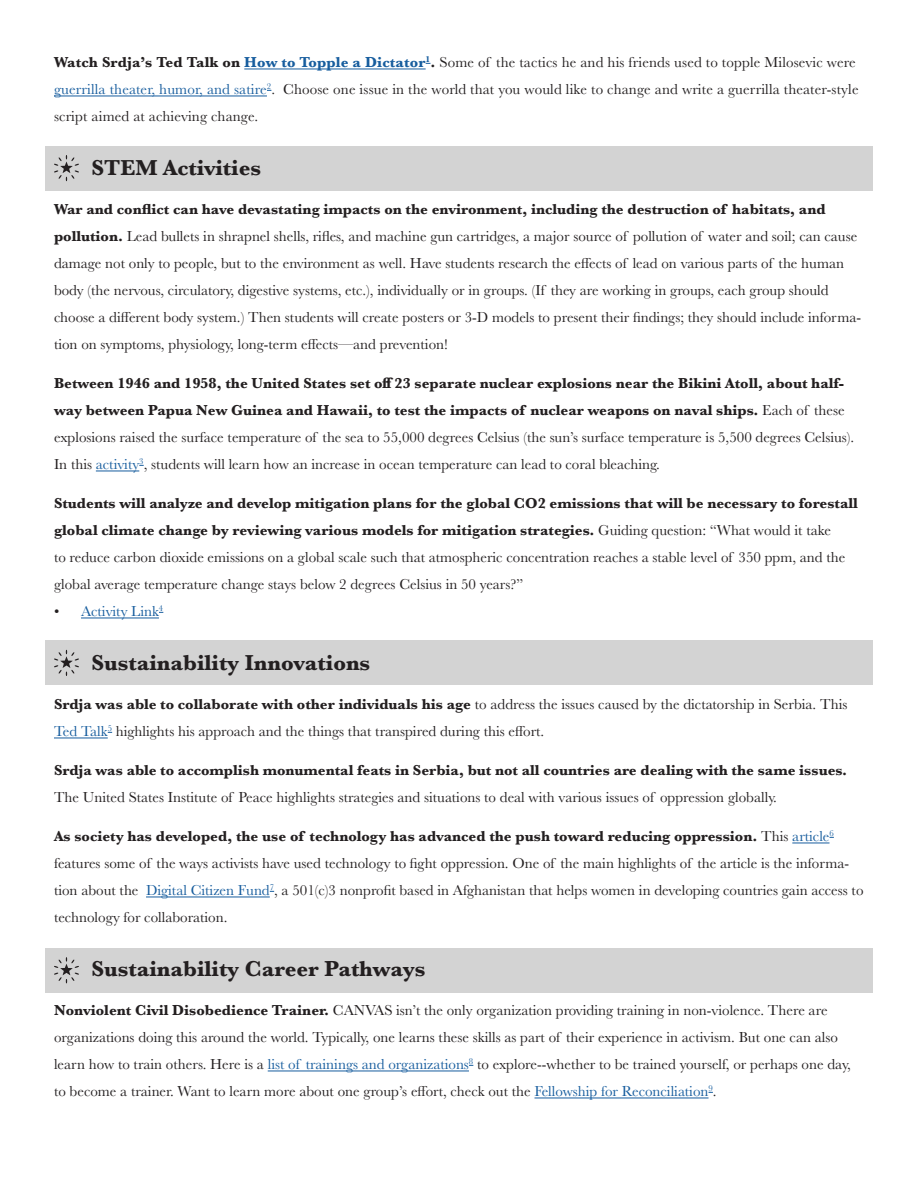
<style>
.page{position:relative;width:918px;height:1188px;background:#fff}
.page>*{position:absolute;margin:0;border:0;box-sizing:border-box;transform-origin:0 0}
.t1{font:700 22.5px "Baskerville";color:#231f20}
.t2{font:15px/27px "Baskerville";color:#231f20}
.t3{font:15px "Baskerville";color:#175d9e}
.s1{font-weight:700}
.s2{font-weight:700;color:#175d9e}
.s3{color:#175d9e}
.s4{color:#231f20}
</style>
<div class="page">
<div style="left:45px;top:146px;width:828px;height:44px;background:#d3d3d3"></div>
<div style="left:45px;top:641px;width:828px;height:44px;background:#d3d3d3"></div>
<hr style="left:244px;top:69px;width:182px;height:1px;background:#175d9e">
<hr style="left:54px;top:96px;width:213px;height:1px;background:#175d9e">
<hr style="left:96px;top:471px;width:43px;height:1px;background:#175d9e">
<hr style="left:81px;top:618px;width:78px;height:1px;background:#175d9e">
<hr style="left:54px;top:738px;width:54px;height:1px;background:#175d9e">
<hr style="left:792px;top:843px;width:38px;height:1px;background:#175d9e">
<hr style="left:146px;top:897px;width:124px;height:1px;background:#175d9e">
<hr style="left:268px;top:1071px;width:201px;height:1px;background:#175d9e">
<hr style="left:534px;top:1098px;width:175px;height:1px;background:#175d9e">
<svg style="left:54px;top:155px;width:25px;height:26px"></svg>
<svg style="left:54px;top:650px;width:25px;height:26px"></svg>
<div style="left:45px;top:948px;width:828px;height:45px;background:#d3d3d3"></div>
<svg style="left:54px;top:957px;width:25px;height:26px"></svg>
<p class="t2" style="left:54px;top:49px;width:806px"><span class="s1">Watch Srdja’s Ted Talk on</span> <span class="s2">How to Topple a Dictator</span><sup>1</sup><span class="s1">.</span> Some of the tactics he and his friends used to topple Milosevic were <span class="s3">guerrilla theater, humor, and satire</span><sup>2</sup>. Choose one issue in the world that you would like to change and write a guerrilla theater-style script aimed at achieving change.</p>
<p class="t1" style="left:92px;top:152px;width:171px">STEM Activities</p>
<p class="t2" style="left:54px;top:196px;width:809px"><span class="s1">War and conflict can have devastating impacts on the environment, including the destruction of habitats, and pollution.</span> Lead bullets in shrapnel shells, rifles, and machine gun cartridges, a major source of pollution of water and soil; can cause damage not only to people, but to the environment as well. Have students research the effects of lead on various parts of the human body (the nervous, circulatory, digestive systems, etc.), individually or in groups. (If they are working in groups, each group should choose a different body system.) Then students will create posters or 3-D models to present their findings; they should include informa&shy;tion on symptoms, physiology, long-term effects—and prevention!</p>
<p class="t2" style="left:54px;top:370px;width:802px"><span class="s1">Between 1946 and 1958, the United States set off 23 separate nuclear explosions near the Bikini Atoll, about half&shy;way between Papua New Guinea and Hawaii, to test the impacts of nuclear weapons on naval ships.</span> Each of these explosions raised the surface temperature of the sea to 55,000 degrees Celsius (the sun’s surface temperature is 5,500 degrees Celsius).<br>In this <span class="s3">activity</span><sup>3</sup>, students will learn how an increase in ocean temperature can lead to coral bleaching.</p>
<p class="t2" style="left:54px;top:490px;width:805px"><span class="s1">Students will analyze and develop mitigation plans for the global CO2 emissions that will be necessary to forestall global climate change by reviewing various models for mitigation strategies.</span> Guiding question: “What would it take<br>to reduce carbon dioxide emissions on a global scale such that atmospheric concentration reaches a stable level of 350 ppm, and the global average temperature change stays below 2 degrees Celsius in 50 years?”</p>
<p class="t3" style="left:54px;top:602px;width:111px"><span class="s4">•</span> Activity Link<sup>4</sup></p>
<p class="t1" style="left:92px;top:647px;width:280px">Sustainability Innovations</p>
<p class="t2" style="left:54px;top:691px;width:795px"><span class="s1">Srdja was able to collaborate with other individuals his age</span> to address the issues caused by the dictatorship in Serbia. This<br><span class="s3">Ted Talk</span><sup>5</sup> highlights his approach and the things that transpired during this effort.</p>
<p class="t2" style="left:54px;top:757px;width:795px"><span class="s1">Srdja was able to accomplish monumental feats in Serbia, but not all countries are dealing with the same issues.<br></span>The United States Institute of Peace highlights strategies and situations to deal with various issues of oppression globally.</p>
<p class="t2" style="left:54px;top:823px;width:811px"><span class="s1">As society has developed, the use of technology has advanced the push toward reducing oppression.</span> This <span class="s3">article</span><sup>6 </sup>features some of the ways activists have used technology to fight oppression. One of the main highlights of the article is the informa&shy;tion about the <span class="s3">Digital Citizen Fund</span><sup>7</sup>, a 501(c)3 nonprofit based in Afghanistan that helps women in developing countries gain access to technology for collaboration.</p>
<p class="t1" style="left:92px;top:953px;width:336px">Sustainability Career Pathways</p>
<p class="t2" style="left:54px;top:997px;width:798px"><span class="s1">Nonviolent Civil Disobedience Trainer.</span> CANVAS isn’t the only organization providing training in non-violence. There are organizations doing this around the world. Typically, one learns these skills as part of their experience in activism. But one can also learn how to train others. Here is a <span class="s3">list of trainings and organizations</span><sup>8</sup> to explore--whether to be trained yourself, or perhaps one day, to become a trainer. Want to learn more about one group’s effort, check out the <span class="s3">Fellowship for Reconciliation</span><sup>9</sup>.</p>
</div>
